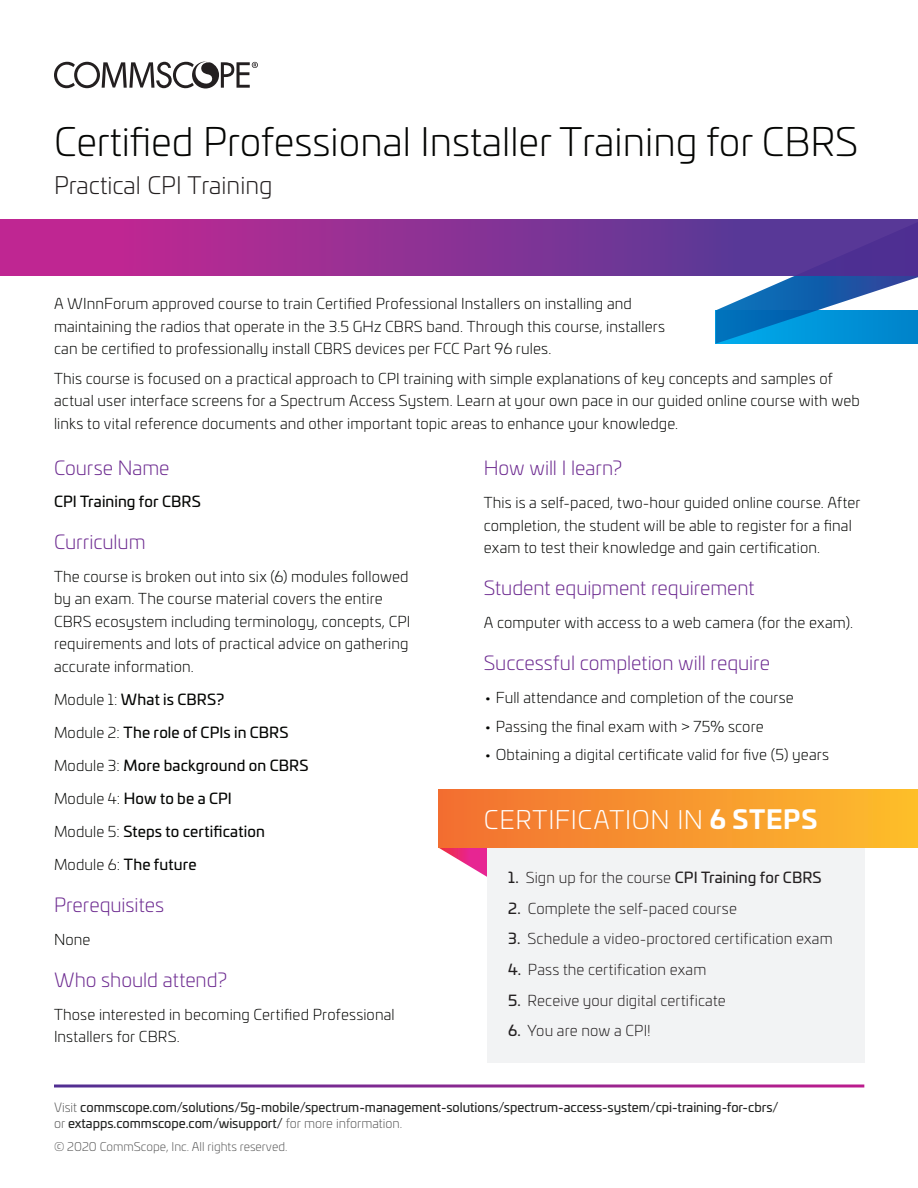
<style>
.page{position:relative;width:918px;height:1188px;background:#fff}
.page>*{position:absolute;margin:0;border:0;box-sizing:border-box;transform-origin:0 0}
.t1{font:300 39px "Univia Pro";color:#040503}
.t2{font:300 25.5px "Univia Pro";letter-spacing:.025em;color:#fff}
.t3{font:300 24px "Univia Pro";color:#231f20}
.t4{font:300 19.5px "Univia Pro";letter-spacing:-.005em;color:#6e2c91}
.t5{font:300 15px/22.5px "Univia Pro";letter-spacing:.005em;color:#040503}
.t6{font:15px "Univia Pro";letter-spacing:.005em;color:#040503}
.t7{font:300 15px "Univia Pro";letter-spacing:.01em;color:#231f20}
.t8{font:15px "Univia Pro";letter-spacing:.005em;color:#231f20}
.t9{font:12.75px/16.5px "Univia Pro";color:#242524}
.t10{font:300 12px "Univia Pro";color:#595959}
.s1{font-weight:300}
.s2{font-weight:700}
.s3{font-weight:400}
.s4{font-weight:300;color:#595959}
</style>
<div class="page">
<svg style="left:716px;top:276px;width:202px;height:68px"></svg>
<div style="left:0;top:219px;width:918px;height:57px;background:linear-gradient(to right,#cb2792,#463a97)"></div>
<svg style="left:54px;top:61px;width:204px;height:28px"></svg>
<svg style="left:439px;top:848px;width:48px;height:29px"></svg>
<div style="left:487px;top:812px;width:377px;height:251px;background:#f2f3f4"></div>
<div style="left:439px;top:790px;width:479px;height:58px;background:linear-gradient(to right,#f26e32,#fdbf2c)"></div>
<svg style="left:54px;top:1084px;width:810px;height:4px;background:#a55cab"></svg>
<h1 class="t1" style="left:54px;top:114px;width:805px">Certified Professional Installer Training for CBRS</h1>
<h3 class="t3" style="left:54px;top:169px;width:220px">Practical CPI Training</h3>
<p class="t5" style="left:54px;top:292px;width:613px">A WInnForum approved course to train Certified Professional Installers on installing and maintaining the radios that operate in the 3.5 GHz CBRS band. Through this course, installers can be certified to professionally install CBRS devices per FCC Part 96 rules.</p>
<p class="t5" style="left:54px;top:367px;width:807px">This course is focused on a practical approach to CPI training with simple explanations of key concepts and samples of actual user interface screens for a Spectrum Access System. Learn at your own pace in our guided online course with web links to vital reference documents and other important topic areas to enhance your knowledge.</p>
<h3 class="t4" style="left:54px;top:454px;width:117px">Course Name</h3>
<p class="t6" style="left:54px;top:490px;width:148px">CPI Training for CBRS</p>
<h3 class="t4" style="left:54px;top:528px;width:93px">Curriculum</h3>
<p class="t5" style="left:54px;top:565px;width:358px">The course is broken out into six (6) modules followed by an exam. The course material covers the entire CBRS ecosystem including terminology, concepts, CPI requirements and lots of practical advice on gathering accurate information.</p>
<p class="t6" style="left:54px;top:688px;width:172px"><span class="s1">Module 1:</span> What is CBRS?</p>
<p class="t6" style="left:54px;top:721px;width:236px"><span class="s1">Module 2:</span> The role of CPIs in CBRS</p>
<p class="t6" style="left:54px;top:754px;width:256px"><span class="s1">Module 3:</span> More background on CBRS</p>
<p class="t6" style="left:54px;top:787px;width:179px"><span class="s1">Module 4:</span> How to be a CPI</p>
<p class="t6" style="left:54px;top:820px;width:212px"><span class="s1">Module 5:</span> Steps to certification</p>
<p class="t6" style="left:54px;top:853px;width:144px"><span class="s1">Module 6:</span> The future</p>
<h3 class="t4" style="left:54px;top:891px;width:112px">Prerequisites</h3>
<p class="t5" style="left:54px;top:928px;width:38px">None</p>
<h3 class="t4" style="left:54px;top:966px;width:175px">Who should attend?</h3>
<p class="t5" style="left:54px;top:1003px;width:342px">Those interested in becoming Certified Professional<br>Installers for CBRS.</p>
<h3 class="t4" style="left:484px;top:454px;width:140px">How will I learn?</h3>
<p class="t5" style="left:484px;top:491px;width:378px">This is a self-paced, two-hour guided online course. After completion, the student will be able to register for a final exam to test their knowledge and gain certification.</p>
<h3 class="t4" style="left:484px;top:574px;width:272px">Student equipment requirement</h3>
<p class="t5" style="left:484px;top:611px;width:371px">A computer with access to a web camera (for the exam).</p>
<h3 class="t4" style="left:484px;top:649px;width:288px">Successful completion will require</h3>
<p class="t5" style="left:484px;top:686px;width:312px">• Full attendance and completion of the course</p>
<p class="t5" style="left:484px;top:715px;width:281px">• Passing the final exam with &gt; 75% score</p>
<p class="t5" style="left:484px;top:743px;width:347px">• Obtaining a digital certificate valid for five (5) years</p>
<h2 class="t2" style="left:484px;top:802px;width:335px">CERTIFICATION IN <span class="s2">6 STEPS</span></h2>
<p class="t8" style="left:508px;top:866px;width:315px">1. <span class="s1">Sign up for the course</span> CPI Training for CBRS</p>
<p class="t7" style="left:508px;top:898px;width:230px"><span class="s3">2.</span> Complete the self-paced course</p>
<p class="t7" style="left:508px;top:928px;width:326px"><span class="s3">3.</span> Schedule a video-proctored certification exam</p>
<p class="t7" style="left:508px;top:959px;width:200px"><span class="s3">4.</span> Pass the certification exam</p>
<p class="t7" style="left:508px;top:990px;width:219px"><span class="s3">5.</span> Receive your digital certificate</p>
<p class="t7" style="left:508px;top:1020px;width:144px"><span class="s3">6.</span> You are now a CPI!</p>
<p class="t9" style="left:54px;top:1098px;width:726px"><span class="s4">Visit</span> commscope.com/solutions/5g-mobile/spectrum-management-solutions/spectrum-access-system/cpi-training-for-cbrs/ <span class="s4">or</span> extapps.commscope.com/wisupport/ <span class="s4">for more information.</span></p>
<p class="t10" style="left:54px;top:1139px;width:235px">© 2020 CommScope, Inc. All rights reserved.</p>
</div>
